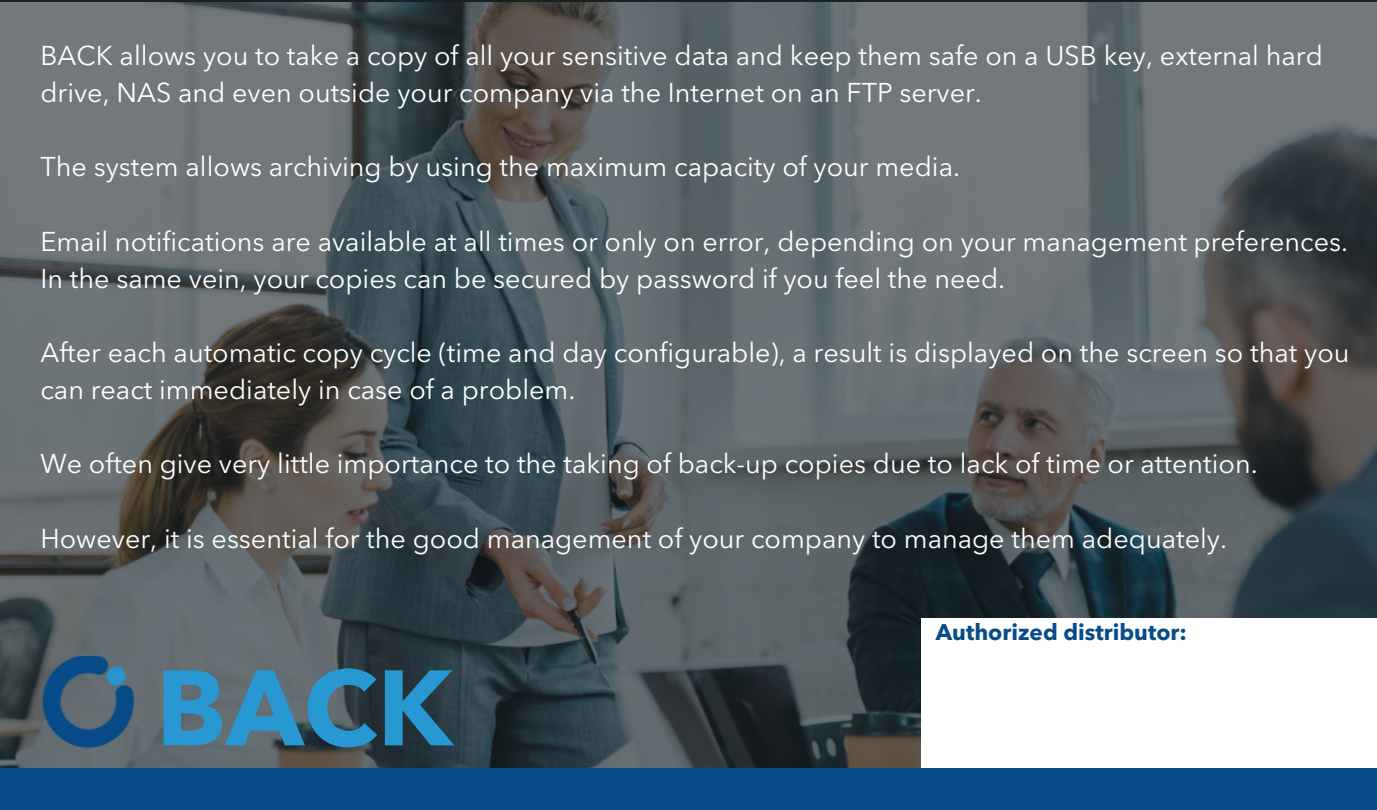
<style>
.page{position:relative;width:1377px;height:810px;background:#fff}
.page>*{position:absolute;margin:0;border:0;box-sizing:border-box;transform-origin:0 0}
.t1{font:700 105.98px "Avenir Next LT Pro";color:#2798d2}
.t2{font:27px/37.1px "Avenir Next LT Pro";color:#fff}
.t3{font:700 22.5px "Avenir Next LT Pro";color:#074b89}
</style>
<div class="page">
<img style="left:0;top:2px;width:1377px;height:767px">
<div style="left:921px;top:618px;width:456px;height:192px;background:#fff"></div>
<div style="left:0;top:769px;width:1377px;height:41px;background:#074b89"></div>
<img style="left:40px;top:657px;width:95px;height:90px">
<p class="t2" style="left:40px;top:39px;width:1284px">BACK allows you to take a copy of all your sensitive data and keep them safe on a USB key, external hard drive, NAS and even outside your company via the Internet on an FTP server.</p>
<p class="t2" style="left:40px;top:151px;width:921px">The system allows archiving by using the maximum capacity of your media.</p>
<p class="t2" style="left:40px;top:225px;width:1309px">Email notifications are available at all times or only on error, depending on your management preferences.<br>In the same vein, your copies can be secured by password if you feel the need.</p>
<p class="t2" style="left:40px;top:336px;width:1311px">After each automatic copy cycle (time and day configurable), a result is displayed on the screen so that you can react immediately in case of a problem.</p>
<p class="t2" style="left:40px;top:448px;width:1219px">We often give very little importance to the taking of back-up copies due to lack of time or attention.</p>
<p class="t2" style="left:40px;top:522px;width:1188px">However, it is essential for the good management of your company to manage them adequately.</p>
<h1 class="t1" style="left:156px;top:665px;width:298px">BACK</h1>
<p class="t3" style="left:936px;top:623px;width:253px">Authorized distributor:</p>
</div>
